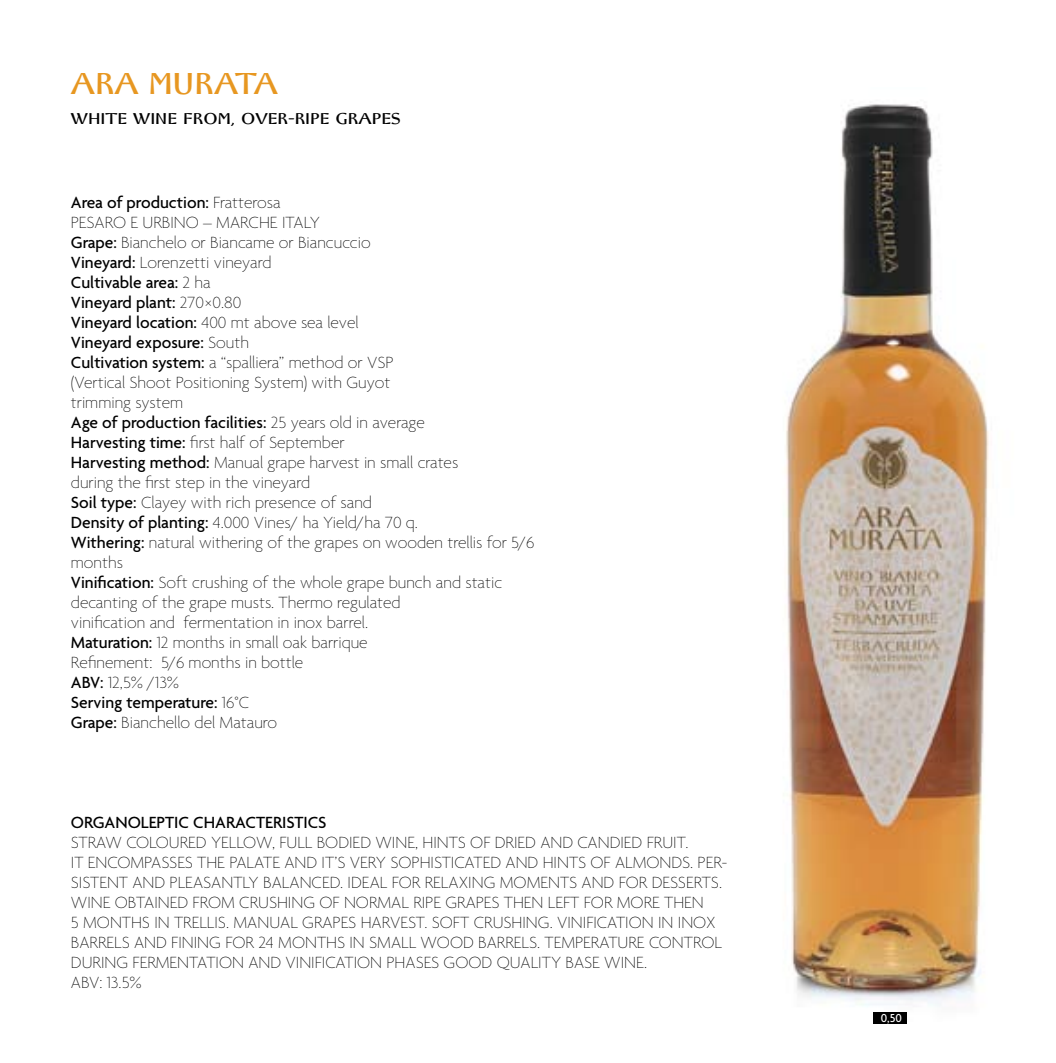
<style>
.page{position:relative;width:1056px;height:1063px;background:#fff}
.page>*{position:absolute;margin:0;border:0;box-sizing:border-box;transform-origin:0 0}
.t1{font:30px "Ghiberti";color:#e79721}
.t2{font:100 17.5px/20px "Agenda";color:#000}
.t3{font:17.5px "Ghiberti";color:#000}
.t4{font:500 17.5px "Agenda";color:#000}
.t5{font:100 17.5px "Agenda";letter-spacing:.125em;color:#000}
.t6{font:500 12.5px "Agenda";color:#fff}
.s1{font-weight:500}
</style>
<div class="page">
<img style="left:785px;top:104px;width:204px;height:920px">
<div style="left:873px;top:1012px;width:34px;height:11px;background:#000"></div>
<h1 class="t1" style="left:71px;top:66px;width:209px">ARA MURATA</h1>
<p class="t3" style="left:71px;top:108px;width:331px">white wine from, over-ripe grapes</p>
<p class="t2" style="left:71px;top:193px;width:465px"><span class="s1">Area of production:</span> Fratterosa<br>PESARO E URBINO – MARCHE ITALY<br><span class="s1">Grape:</span> Bianchelo or Biancame or Biancuccio<br><span class="s1">Vineyard:</span> Lorenzetti vineyard<br><span class="s1">Cultivable area:</span> 2 ha<br><span class="s1">Vineyard plant:</span> 270×0.80<br><span class="s1">Vineyard location:</span> 400 mt above sea level<br><span class="s1">Vineyard exposure:</span> South<br><span class="s1">Cultivation system:</span> a “spalliera” method or VSP<br>(Vertical Shoot Positioning System) with Guyot<br>trimming system<br><span class="s1">Age of production facilities:</span> 25 years old in average<br><span class="s1">Harvesting time:</span> first half of September<br><span class="s1">Harvesting method:</span> Manual grape harvest in small crates<br>during the first step in the vineyard<br><span class="s1">Soil type:</span> Clayey with rich presence of sand<br><span class="s1">Density of planting:</span> 4.000 Vines/ ha Yield/ha 70 q.<br><span class="s1">Withering:</span> natural withering of the grapes on wooden trellis for 5/6 months<br><span class="s1">Vinification:</span> Soft crushing of the whole grape bunch and static decanting of the grape musts. Thermo regulated<br>vinification and fermentation in inox barrel.<br><span class="s1">Maturation:</span> 12 months in small oak barrique<br>Refinement: 5/6 months in bottle<br><span class="s1">ABV:</span> 12,5% /13%<br><span class="s1">Serving temperature:</span> 16°C<br><span class="s1">Grape:</span> Bianchello del Matauro</p>
<p class="t4" style="left:71px;top:812px;width:257px">Organoleptic characteristics</p>
<p class="t2" style="left:71px;top:833px;width:20px">Straw</p>
<p class="t2" style="left:126px;top:833px;width:12px">colour</p>
<p class="t2" style="left:188px;top:833px;width:53px">ed yellow</p>
<p class="t2" style="left:272px;top:833px;width:17px">, full</p>
<p class="t2" style="left:317px;top:833px;width:10px">bodi</p>
<p class="t2" style="left:353px;top:833px;width:303px">ed wine, hints of dried and candied fruit</p>
<p class="t2" style="left:685px;top:833px;width:5px">.</p>
<p class="t2" style="left:71px;top:853px;width:48px">It encompass</p>
<p class="t2" style="left:177px;top:853px;width:62px">es the palat</p>
<p class="t5" style="left:272px;top:853px;width:167px">e and it’s very sophisticat</p>
<p class="t2" style="left:483px;top:853px;width:145px">ed and hints of almo</p>
<p class="t2" style="left:659px;top:853px;width:70px">nds. Per-</p>
<p class="t2" style="left:71px;top:873px;width:202px">sistent andpleasantly bala</p>
<p class="t2" style="left:300px;top:873px;width:103px">nced. Ideal for</p>
<p class="t2" style="left:425px;top:873px;width:90px">relaxing mom</p>
<p class="t2" style="left:540px;top:873px;width:89px">ents and for</p>
<p class="t2" style="left:652px;top:873px;width:72px">desserts.</p>
<p class="t2" style="left:71px;top:893px;width:54px">Wine obtai</p>
<p class="t2" style="left:158px;top:893px;width:46px">ned from</p>
<p class="t2" style="left:239px;top:893px;width:11px">crus</p>
<p class="t2" style="left:277px;top:893px;width:91px">hing of normal</p>
<p class="t2" style="left:413px;top:893px;width:43px">rip e grap</p>
<p class="t2" style="left:484px;top:893px;width:111px">es then left for</p>
<p class="t2" style="left:617px;top:893px;width:13px">mor</p>
<p class="t2" style="left:652px;top:893px;width:53px">e then</p>
<p class="t2" style="left:71px;top:913px;width:209px">5 months in trellis. Manual</p>
<p class="t2" style="left:302px;top:913px;width:11px">grap</p>
<p class="t2" style="left:341px;top:913px;width:110px">es harv est. Soft</p>
<p class="t2" style="left:474px;top:913px;width:11px">crus</p>
<p class="t2" style="left:512px;top:913px;width:80px">hing. Vinificatio</p>
<p class="t2" style="left:642px;top:913px;width:75px">n in inox</p>
<p class="t2" style="left:71px;top:933px;width:10px">barr</p>
<p class="t2" style="left:107px;top:933px;width:130px">els and fining for</p>
<p class="t2" style="left:258px;top:933px;width:122px">24 months in small</p>
<p class="t2" style="left:421px;top:933px;width:14px">wood</p>
<p class="t2" style="left:478px;top:933px;width:10px">barr</p>
<p class="t2" style="left:514px;top:933px;width:88px">els. Temperatur</p>
<p class="t2" style="left:637px;top:933px;width:58px">e control</p>
<p class="t2" style="left:71px;top:953px;width:9px">duri</p>
<p class="t2" style="left:105px;top:953px;width:95px">ng ferm entatio</p>
<p class="t2" style="left:232px;top:953px;width:88px">n and vinificatio</p>
<p class="t2" style="left:370px;top:953px;width:98px">n phases Good</p>
<p class="t2" style="left:497px;top:953px;width:23px">qualit</p>
<p class="t2" style="left:551px;top:953px;width:98px">y base wine.</p>
<p class="t2" style="left:71px;top:973px;width:72px">ABV: 13.5%</p>
<p class="t6" style="left:881px;top:1010px;width:23px">0,50</p>
</div>
